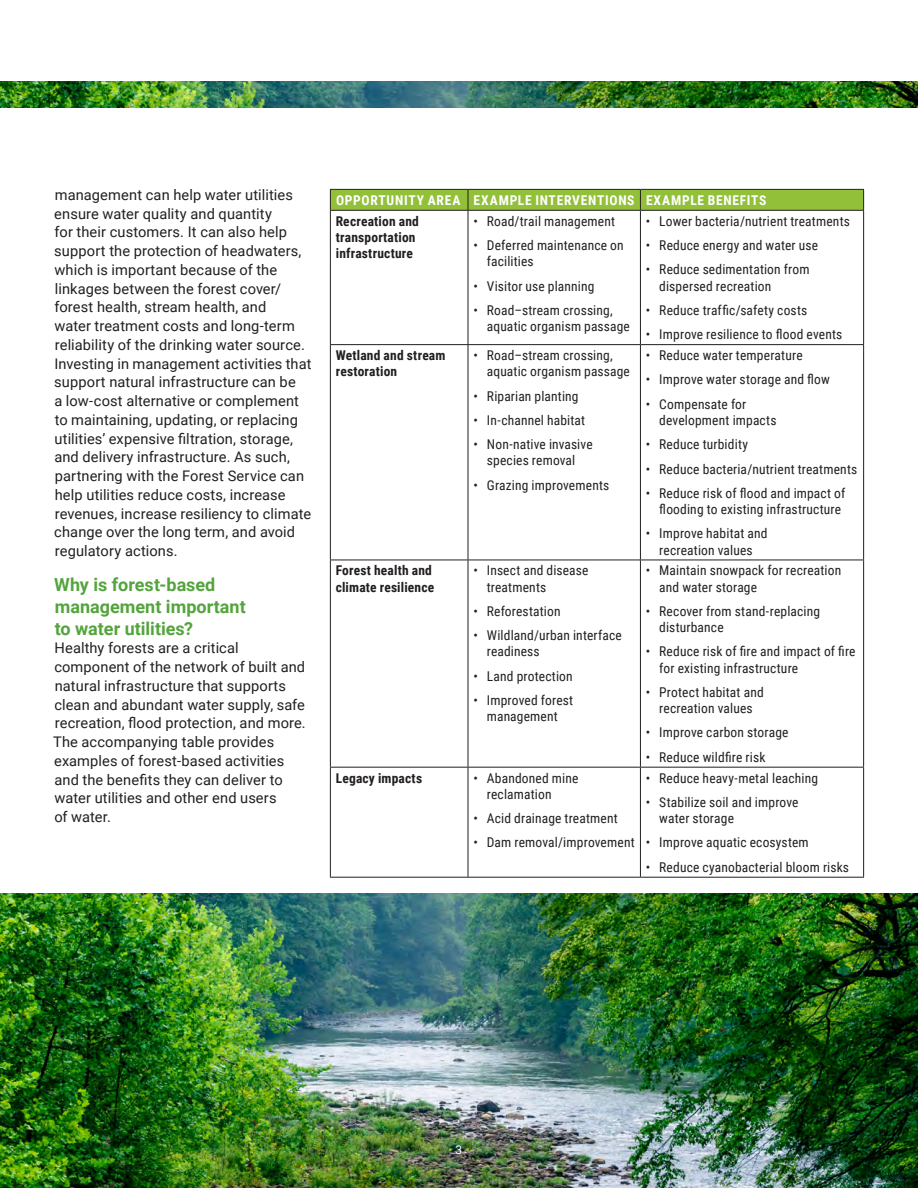
<style>
.page{position:relative;width:918px;height:1188px;background:#fff}
.page>*{position:absolute;margin:0;border:0;box-sizing:border-box;transform-origin:0 0}
.t1{font:700 18px/21.6px "Roboto";color:#54a43d}
.t2{font:14.7px/18.8px "Roboto";letter-spacing:.005em;color:#231f20}
.t3{font:13.5px/16.2px "Roboto Condensed";letter-spacing:.01em;color:#231f20}
.t4{font:700 13.5px/16.2px "Roboto Condensed";letter-spacing:.015em;color:#231f20}
.t5{font:700 13.5px "Roboto Condensed";letter-spacing:.055em;color:#fff}
.t6{font:900 12px "Roboto";color:#92c039}
.s1{font-weight:400;color:#fff}
</style>
<div class="page">
<img style="left:0;top:81px;width:918px;height:27px">
<img style="left:0;top:893px;width:918px;height:295px">
<hr style="left:640px;top:211px;width:1px;height:133px;background:#231f20">
<hr style="left:330px;top:344px;width:138px;height:1px;background:#231f20">
<hr style="left:468px;top:344px;width:172px;height:1px;background:#231f20">
<hr style="left:640px;top:344px;width:224px;height:1px;background:#231f20">
<hr style="left:640px;top:345px;width:1px;height:215px;background:#231f20">
<hr style="left:330px;top:560px;width:138px;height:1px;background:#231f20">
<hr style="left:468px;top:560px;width:172px;height:1px;background:#231f20">
<hr style="left:640px;top:560px;width:224px;height:1px;background:#231f20">
<hr style="left:640px;top:560px;width:1px;height:207px;background:#231f20">
<hr style="left:330px;top:767px;width:138px;height:1px;background:#231f20">
<hr style="left:468px;top:767px;width:172px;height:1px;background:#231f20">
<hr style="left:640px;top:767px;width:224px;height:1px;background:#231f20">
<hr style="left:640px;top:768px;width:1px;height:109px;background:#231f20">
<hr style="left:863px;top:211px;width:1px;height:133px;background:#231f20">
<hr style="left:863px;top:345px;width:1px;height:215px;background:#231f20">
<hr style="left:863px;top:560px;width:1px;height:207px;background:#231f20">
<hr style="left:863px;top:768px;width:1px;height:109px;background:#231f20">
<hr style="left:468px;top:877px;width:172px;height:1px;background:#231f20">
<hr style="left:640px;top:877px;width:224px;height:1px;background:#231f20">
<hr style="left:330px;top:211px;width:1px;height:133px;background:#231f20">
<hr style="left:468px;top:211px;width:1px;height:133px;background:#231f20">
<hr style="left:330px;top:345px;width:1px;height:215px;background:#231f20">
<hr style="left:468px;top:345px;width:1px;height:215px;background:#231f20">
<hr style="left:330px;top:560px;width:1px;height:207px;background:#231f20">
<hr style="left:468px;top:560px;width:1px;height:207px;background:#231f20">
<hr style="left:330px;top:768px;width:1px;height:109px;background:#231f20">
<hr style="left:468px;top:768px;width:1px;height:109px;background:#231f20">
<hr style="left:330px;top:877px;width:138px;height:1px;background:#231f20">
<svg style="left:330px;top:189px;width:534px;height:21px;background:#8bb637"></svg>
<hr style="left:330px;top:210px;width:138px;height:1px;background:#231f20">
<hr style="left:468px;top:210px;width:172px;height:1px;background:#231f20">
<hr style="left:640px;top:210px;width:224px;height:1px;background:#231f20">
<p class="t2" style="left:54px;top:185px;width:259px">management can help water utilities ensure water quality and quantity<br>for their customers. It can also help support the protection of headwaters, which is important because of the linkages between the forest cover/ forest health, stream health, and<br>water treatment costs and long-term reliability of the drinking water source.<br>Investing in management activities that support natural infrastructure can be<br>a low-cost alternative or complement to maintaining, updating, or replacing utilities’ expensive filtration, storage, and delivery infrastructure. As such, partnering with the Forest Service can help utilities reduce costs, increase revenues, increase resiliency to climate change over the long term, and avoid regulatory actions.</p>
<h1 class="t1" style="left:54px;top:573px;width:193px">Why is forest-based management important to water utilities?</h1>
<p class="t2" style="left:53px;top:638px;width:254px">Healthy forests are a critical component of the network of built and natural infrastructure that supports clean and abundant water supply, safe recreation, flood protection, and more.<br>The accompanying table provides examples of forest-based activities and the benefits they can deliver to water utilities and other end users<br>of water.</p>
<p class="t5" style="left:336px;top:191px;width:432px">OPPORTUNITY AREA EXAMPLE INTERVENTIONS EXAMPLE BENEFITS</p>
<p class="t4" style="left:336px;top:212px;width:85px">Recreation and transportation infrastructure</p>
<p class="t3" style="left:473px;top:212px;width:143px">• Road/trail management</p>
<p class="t3" style="left:646px;top:212px;width:206px">• Lower bacteria/nutrient treatments</p>
<p class="t3" style="left:646px;top:237px;width:174px">• Reduce energy and water use</p>
<p class="t3" style="left:659px;top:261px;width:152px;text-indent:-14px">• Reduce sedimentation from dispersed recreation</p>
<p class="t3" style="left:646px;top:302px;width:163px">• Reduce traffic/safety costs</p>
<p class="t3" style="left:646px;top:326px;width:198px">• Improve resilience to flood events</p>
<p class="t3" style="left:487px;top:237px;width:138px;text-indent:-14px">• Deferred maintenance on facilities</p>
<p class="t3" style="left:473px;top:277px;width:123px">• Visitor use planning</p>
<p class="t3" style="left:487px;top:302px;width:144px;text-indent:-14px">• Road–stream crossing, aquatic organism passage</p>
<p class="t4" style="left:336px;top:347px;width:111px">Wetland and stream restoration</p>
<p class="t3" style="left:487px;top:347px;width:144px;text-indent:-14px">• Road–stream crossing, aquatic organism passage</p>
<p class="t3" style="left:473px;top:387px;width:107px">• Riparian planting</p>
<p class="t3" style="left:473px;top:412px;width:113px">• In-channel habitat</p>
<p class="t3" style="left:473px;top:436px;width:121px;text-align:center">• Non-native invasive species removal</p>
<p class="t3" style="left:473px;top:476px;width:138px">• Grazing improvements</p>
<p class="t4" style="left:336px;top:562px;width:100px">Forest health and climate resilience</p>
<p class="t3" style="left:487px;top:562px;width:103px;text-indent:-14px">• Insect and disease treatments</p>
<p class="t3" style="left:473px;top:603px;width:89px">• Reforestation</p>
<p class="t3" style="left:487px;top:627px;width:137px;text-indent:-14px">• Wildland/urban interface readiness</p>
<p class="t3" style="left:473px;top:667px;width:101px">• Land protection</p>
<p class="t3" style="left:473px;top:692px;width:101px;text-align:center">• Improved forest management</p>
<p class="t4" style="left:336px;top:769px;width:88px">Legacy impacts</p>
<p class="t3" style="left:487px;top:769px;width:93px;text-indent:-14px">• Abandoned mine reclamation</p>
<p class="t3" style="left:473px;top:810px;width:146px">• Acid drainage treatment</p>
<p class="t3" style="left:473px;top:834px;width:163px">• Dam removal/improvement</p>
<p class="t3" style="left:646px;top:347px;width:158px">• Reduce water temperature</p>
<p class="t3" style="left:646px;top:371px;width:186px">• Improve water storage and flow</p>
<p class="t3" style="left:659px;top:395px;width:119px;text-indent:-14px">• Compensate for development impacts</p>
<p class="t3" style="left:646px;top:436px;width:104px">• Reduce turbidity</p>
<p class="t3" style="left:646px;top:460px;width:213px">• Reduce bacteria/nutrient treatments</p>
<p class="t3" style="left:659px;top:484px;width:188px;text-indent:-14px">• Reduce risk of flood and impact of flooding to existing infrastructure</p>
<p class="t3" style="left:646px;top:525px;width:123px;text-align:center">• Improve habitat and recreation values</p>
<p class="t3" style="left:659px;top:562px;width:184px;text-indent:-14px">• Maintain snowpack for recreation and water storage</p>
<p class="t3" style="left:659px;top:603px;width:162px;text-indent:-14px">• Recover from stand-replacing disturbance</p>
<p class="t3" style="left:659px;top:643px;width:198px;text-indent:-14px">• Reduce risk of fire and impact of fire for existing infrastructure</p>
<p class="t3" style="left:646px;top:684px;width:119px;text-align:center">• Protect habitat and recreation values</p>
<p class="t3" style="left:646px;top:724px;width:144px">• Improve carbon storage</p>
<p class="t3" style="left:646px;top:748px;width:121px">• Reduce wildfire risk</p>
<p class="t3" style="left:646px;top:769px;width:174px">• Reduce heavy-metal leaching</p>
<p class="t3" style="left:659px;top:794px;width:141px;text-indent:-14px">• Stabilize soil and improve water storage</p>
<p class="t3" style="left:646px;top:834px;width:164px">• Improve aquatic ecosystem</p>
<p class="t3" style="left:646px;top:858px;width:205px">• Reduce cyanobacterial bloom risks</p>
<p class="t6" style="left:448px;top:1141px;width:23px">•<span class="s1">3</span>•</p>
</div>
